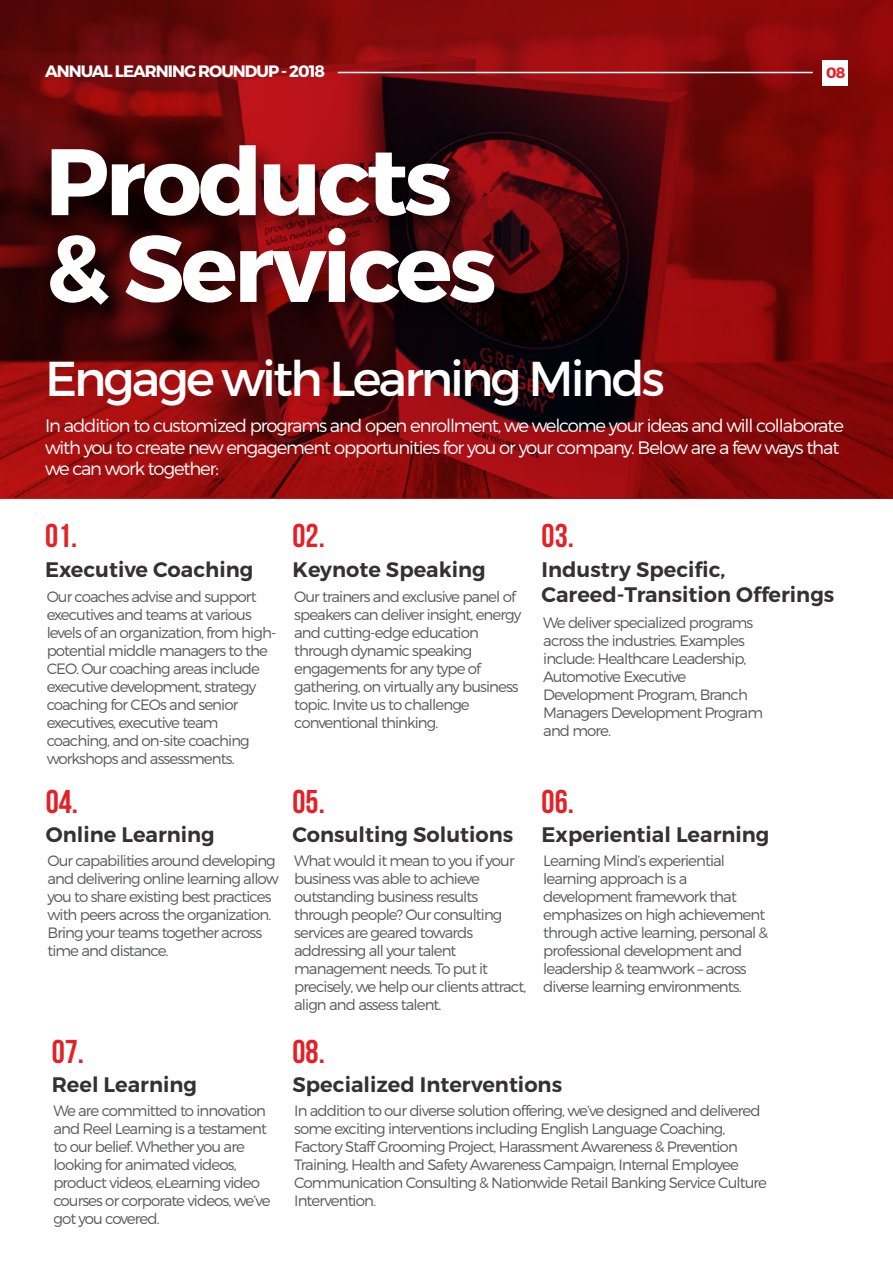
<style>
.page{position:relative;width:893px;height:1263px;background:#fff}
.page>*{position:absolute;margin:0;border:0;box-sizing:border-box;transform-origin:0 0}
.t1{font:700 94.2px/86.7px "Montserrat";letter-spacing:-.04em;color:#fff}
.t2{font:48.9px "Montserrat";letter-spacing:-.06em;color:#fff}
.t3{font:33px "Bebas Neue";color:#e32228}
.t4{font:600 21px/25.2px "Montserrat";color:#333132}
.t5{font:300 18px/21.6px "Montserrat";letter-spacing:-.06em;color:#fff}
.t6{font:700 16.5px "Montserrat";letter-spacing:-.06em;color:#fff}
.t7{font:300 15px/18px "Montserrat";letter-spacing:-.06em;color:#58595b}
.t8{font:700 15px "Montserrat";color:#e32228}
</style>
<div class="page">
<svg style="left:0;top:0;width:893px;height:498px;background:#77090b"></svg>
<div style="left:823px;top:60px;width:25px;height:25px;background:#fff"></div>
<hr style="left:338px;top:72px;width:475px;height:1px;background:#fff">
<img style="left:32px;top:122px;width:494px;height:239px">
<p class="t6" style="left:45px;top:61px;width:281px">ANNUAL LEARNING ROUNDUP - 2018</p>
<p class="t8" style="left:826px;top:64px;width:21px">08</p>
<h1 class="t1" style="left:45px;top:140px;width:453px">Products &amp; Services</h1>
<h2 class="t2" style="left:45px;top:349px;width:621px">Engage with Learning Minds</h2>
<p class="t5" style="left:45px;top:415px;width:800px">In addition to customized programs and open enrollment, we welcome your ideas and will collaborate with you to create new engagement opportunities for you or your company. Below are a few ways that we can work together:</p>
<h3 class="t3" style="left:45px;top:517px;width:34px">01.</h3>
<h3 class="t3" style="left:293px;top:517px;width:34px">02.</h3>
<h3 class="t3" style="left:542px;top:517px;width:34px">03.</h3>
<h3 class="t4" style="left:45px;top:557px;width:210px">Executive Coaching</h3>
<p class="t7" style="left:47px;top:588px;width:231px">Our coaches advise and support executives and teams at various levels of an organization, from high&shy;potential middle managers to the<br>CEO. Our coaching areas include executive development, strategy coaching for CEOs and senior executives, executive team coaching, and on-site coaching workshops and assessments.</p>
<h3 class="t4" style="left:293px;top:557px;width:195px">Keynote Speaking</h3>
<p class="t7" style="left:294px;top:588px;width:229px">Our trainers and exclusive panel of speakers can deliver insight, energy and cutting-edge education through dynamic speaking engagements for any type of gathering, on virtually any business topic. Invite us to challenge conventional thinking.</p>
<h3 class="t4" style="left:542px;top:557px;width:294px">Industry Specific,<br>Careed-Transition Offerings</h3>
<p class="t7" style="left:543px;top:613px;width:221px">We deliver specialized programs across the industries. Examples include: Healthcare Leadership,<br>Automotive Executive<br>Development Program, Branch<br>Managers Development Program and more.</p>
<h3 class="t3" style="left:46px;top:783px;width:34px">04.</h3>
<h3 class="t3" style="left:293px;top:783px;width:34px">05.</h3>
<h3 class="t3" style="left:542px;top:783px;width:34px">06.</h3>
<h3 class="t4" style="left:46px;top:822px;width:170px">Online Learning</h3>
<p class="t7" style="left:47px;top:851px;width:233px">Our capabilities around developing and delivering online learning allow you to share existing best practices with peers across the organization.<br>Bring your teams together across time and distance.</p>
<h3 class="t3" style="left:52px;top:1033px;width:34px">07.</h3>
<h3 class="t4" style="left:52px;top:1072px;width:147px">Reel Learning</h3>
<p class="t7" style="left:53px;top:1101px;width:219px">We are committed to innovation and Reel Learning is a testament to our belief. Whether you are looking for animated videos, product videos, eLearning video courses or corporate videos, we’ve got you covered.</p>
<h3 class="t4" style="left:293px;top:822px;width:222px">Consulting Solutions</h3>
<p class="t7" style="left:294px;top:851px;width:234px">What would it mean to you if your business was able to achieve outstanding business results through people? Our consulting services are geared towards addressing all your talent management needs. To put it precisely, we help our clients attract, align and assess talent.</p>
<h3 class="t3" style="left:293px;top:1033px;width:34px">08.</h3>
<h3 class="t4" style="left:542px;top:822px;width:229px">Experiential Learning</h3>
<p class="t7" style="left:543px;top:851px;width:227px">Learning Mind’s experiential learning approach is a development framework that emphasizes on high achievement through active learning, personal &amp; professional development and leadership &amp; teamwork – across diverse learning environments.</p>
<h3 class="t4" style="left:293px;top:1072px;width:271px">Specialized Interventions</h3>
<p class="t7" style="left:294px;top:1101px;width:474px">In addition to our diverse solution offering, we’ve designed and delivered some exciting interventions including English Language Coaching, Factory Staff Grooming Project, Harassment Awareness &amp; Prevention Training, Health and Safety Awareness Campaign, Internal Employee Communication Consulting &amp; Nationwide Retail Banking Service Culture Intervention.</p>
</div>
